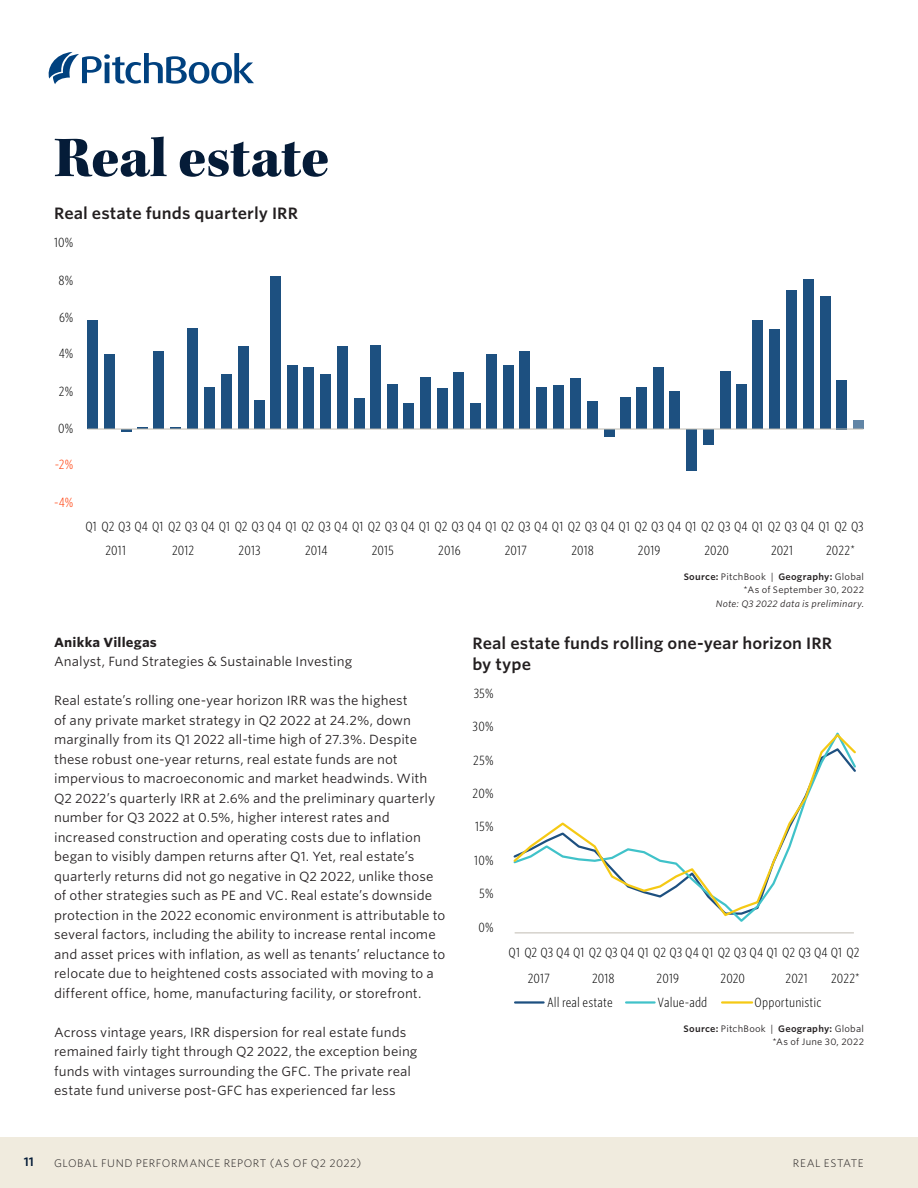
<style>
.page{position:relative;width:918px;height:1188px;background:#fff}
.page>*{position:absolute;margin:0;border:0;box-sizing:border-box;transform-origin:0 0}
.CR_H1{font:58.5px "Kepler Std Black Subh";letter-spacing:-.005em;color:#051c38}
.CR_Chart_title{font:600 15.75px/21px "Whitney S Sm";letter-spacing:.005em;color:#231f20}
.CR_Body_copy_-_runt{font:12.75px/19.5px "Whitney S Sm";letter-spacing:.005em;color:#231f20}
.t1{font:300 12.75px/24px "Whitney Cond S Sm";letter-spacing:.005em;color:#000}
.t2{font:300 12.75px "Whitney Cond S Sm";color:#ff3800}
.t3{font:600 12px "Whitney S Sm";color:#051c38}
.t4{font:300 10.5px "Whitney S Sm";letter-spacing:.05em;color:#231f20}
.t5{font:600 9px "Whitney S Sm";letter-spacing:.025em;color:#231f20}
.CR_Source_tag{font:9px "Whitney S Sm";letter-spacing:.03em;color:#231f20}
.CR_Source_tag-2{font:italic 9px "Whitney S Sm";letter-spacing:.02em;color:#231f20}
.s1{font-weight:400}
.s2{font-weight:700}
</style>
<div class="page">
<div style="left:0;top:1137px;width:918px;height:51px;background:#f0ebde"></div>
<svg style="left:49px;top:52px;width:205px;height:32px"></svg>
<div style="left:786px;top:291px;width:11px;height:138px;background:#1d5080"></div>
<div style="left:803px;top:279px;width:11px;height:150px;background:#1d5080"></div>
<div style="left:820px;top:296px;width:10px;height:133px;background:#1d5080"></div>
<div style="left:837px;top:380px;width:10px;height:49px;background:#1d5080"></div>
<div style="left:853px;top:420px;width:10px;height:9px;background:#6185a6"></div>
<div style="left:769px;top:330px;width:11px;height:99px;background:#1d5080"></div>
<div style="left:752px;top:321px;width:11px;height:108px;background:#1d5080"></div>
<div style="left:736px;top:384px;width:11px;height:45px;background:#1d5080"></div>
<div style="left:720px;top:371px;width:11px;height:58px;background:#1d5080"></div>
<div style="left:703px;top:429px;width:11px;height:16px;background:#1d5080"></div>
<div style="left:686px;top:429px;width:11px;height:42px;background:#1d5080"></div>
<div style="left:670px;top:392px;width:10px;height:37px;background:#1d5080"></div>
<div style="left:653px;top:367px;width:10px;height:62px;background:#1d5080"></div>
<div style="left:636px;top:387px;width:11px;height:42px;background:#1d5080"></div>
<div style="left:620px;top:397px;width:11px;height:32px;background:#1d5080"></div>
<div style="left:604px;top:429px;width:10px;height:7px;background:#1d5080"></div>
<div style="left:587px;top:402px;width:11px;height:27px;background:#1d5080"></div>
<div style="left:570px;top:379px;width:11px;height:50px;background:#1d5080"></div>
<div style="left:553px;top:386px;width:11px;height:43px;background:#1d5080"></div>
<div style="left:536px;top:387px;width:11px;height:42px;background:#1d5080"></div>
<div style="left:520px;top:351px;width:10px;height:78px;background:#1d5080"></div>
<div style="left:503px;top:366px;width:11px;height:63px;background:#1d5080"></div>
<div style="left:487px;top:354px;width:10px;height:75px;background:#1d5080"></div>
<div style="left:470px;top:403px;width:11px;height:26px;background:#1d5080"></div>
<div style="left:454px;top:373px;width:10px;height:56px;background:#1d5080"></div>
<div style="left:437px;top:389px;width:11px;height:40px;background:#1d5080"></div>
<div style="left:420px;top:377px;width:11px;height:52px;background:#1d5080"></div>
<div style="left:403px;top:403px;width:11px;height:26px;background:#1d5080"></div>
<div style="left:387px;top:384px;width:11px;height:45px;background:#1d5080"></div>
<div style="left:370px;top:345px;width:11px;height:84px;background:#1d5080"></div>
<div style="left:354px;top:399px;width:11px;height:30px;background:#1d5080"></div>
<div style="left:337px;top:347px;width:11px;height:82px;background:#1d5080"></div>
<div style="left:320px;top:374px;width:11px;height:55px;background:#1d5080"></div>
<div style="left:304px;top:367px;width:10px;height:62px;background:#1d5080"></div>
<div style="left:287px;top:366px;width:10px;height:63px;background:#1d5080"></div>
<div style="left:271px;top:276px;width:10px;height:153px;background:#1d5080"></div>
<div style="left:254px;top:400px;width:10px;height:29px;background:#1d5080"></div>
<div style="left:238px;top:347px;width:10px;height:82px;background:#1d5080"></div>
<div style="left:221px;top:374px;width:11px;height:55px;background:#1d5080"></div>
<div style="left:204px;top:387px;width:11px;height:42px;background:#1d5080"></div>
<div style="left:187px;top:328px;width:11px;height:101px;background:#1d5080"></div>
<div style="left:153px;top:351px;width:11px;height:78px;background:#1d5080"></div>
<svg style="left:121px;top:428px;width:27px;height:4px"></svg>
<div style="left:104px;top:354px;width:11px;height:75px;background:#1d5080"></div>
<div style="left:88px;top:321px;width:10px;height:108px;background:#1d5080"></div>
<hr style="left:88px;top:429px;width:775px;height:1px;background:#c0bcb2">
<hr style="left:515px;top:933px;width:339px;height:1px;background:#c0bcb2">
<svg style="left:513px;top:732px;width:343px;height:186px"></svg>
<hr style="left:515px;top:1001px;width:29px;height:3px;background:#1d5080">
<hr style="left:626px;top:1001px;width:29px;height:3px;background:#40c2c9">
<hr style="left:722px;top:1001px;width:30px;height:3px;background:#f5c914">
<p class="CR_H1" style="left:54px;top:124px;width:277px">Real estate</p>
<p class="CR_Chart_title" style="left:54px;top:202px;width:245px">Real estate funds quarterly IRR</p>
<p class="t1" style="left:54px;top:230px;width:21px">10%</p>
<p class="t1" style="left:59px;top:268px;width:16px">8%</p>
<p class="t1" style="left:59px;top:305px;width:16px">6%</p>
<p class="t1" style="left:59px;top:341px;width:16px">4%</p>
<p class="t1" style="left:59px;top:379px;width:16px">2%</p>
<p class="t1" style="left:58px;top:416px;width:17px">0%</p>
<p class="t2" style="left:55px;top:457px;width:20px">-2%</p>
<p class="t2" style="left:54px;top:494px;width:21px">-4%</p>
<p class="t1" style="left:105px;top:514px;width:760px;text-indent:-20px">Q1 Q2 Q3 Q4 Q1 Q2 Q3 Q4 Q1 Q2 Q3 Q4 Q1 Q2 Q3 Q4 Q1 Q2 Q3 Q4 Q1 Q2 Q3 Q4 Q1 Q2 Q3 Q4 Q1 Q2 Q3 Q4 Q1 Q2 Q3 Q4 Q1 Q2 Q3 Q4 Q1 Q2 Q3 Q4 Q1 Q2 Q3<br>2011</p>
<p class="t1" style="left:172px;top:538px;width:24px">2012</p>
<p class="t1" style="left:239px;top:538px;width:23px">2013</p>
<p class="t1" style="left:305px;top:538px;width:24px">2014</p>
<p class="t1" style="left:372px;top:538px;width:24px">2015</p>
<p class="t1" style="left:438px;top:538px;width:24px">2016</p>
<p class="t1" style="left:505px;top:538px;width:24px">2017</p>
<p class="t1" style="left:571px;top:538px;width:24px">2018</p>
<p class="t1" style="left:638px;top:538px;width:24px">2019</p>
<p class="t1" style="left:704px;top:538px;width:26px">2020</p>
<p class="t1" style="left:771px;top:538px;width:24px">2021</p>
<p class="t1" style="left:826px;top:538px;width:30px">2022*</p>
<p class="t5" style="left:684px;top:570px;width:182px">Source: <span class="s1">PitchBook |</span> Geography: <span class="s1">Global</span></p>
<p class="CR_Source_tag" style="left:744px;top:584px;width:122px">*As of September 30, 2022</p>
<p class="CR_Source_tag-2" style="left:716px;top:597px;width:150px">Note: Q3 2022 data is preliminary.</p>
<p class="CR_Body_copy_-_runt" style="left:54px;top:632px;width:300px"><span class="s2">Anikka Villegas<br></span>Analyst, Fund Strategies &amp; Sustainable Investing</p>
<p class="CR_Body_copy_-_runt" style="left:54px;top:691px;width:393px">Real estate’s rolling one-year horizon IRR was the highest<br>of any private market strategy in Q2 2022 at 24.2%, down marginally from its Q1 2022 all-time high of 27.3%. Despite these robust one-year returns, real estate funds are not impervious to macroeconomic and market headwinds. With Q2 2022’s quarterly IRR at 2.6% and the preliminary quarterly number for Q3 2022 at 0.5%, higher interest rates and increased construction and operating costs due to inflation began to visibly dampen returns after Q1. Yet, real estate’s quarterly returns did not go negative in Q2 2022, unlike those of other strategies such as PE and VC. Real estate’s downside protection in the 2022 economic environment is attributable to several factors, including the ability to increase rental income and asset prices with inflation, as well as tenants’ reluctance to relocate due to heightened costs associated with moving to a different office, home, manufacturing facility, or storefront.</p>
<p class="CR_Body_copy_-_runt" style="left:54px;top:1022px;width:365px">Across vintage years, IRR dispersion for real estate funds remained fairly tight through Q2 2022, the exception being funds with vintages surrounding the GFC. The private real estate fund universe post-GFC has experienced far less</p>
<p class="CR_Chart_title" style="left:472px;top:633px;width:361px">Real estate funds rolling one-year horizon IRR by type</p>
<p class="t1" style="left:474px;top:681px;width:21px">35%</p>
<p class="t1" style="left:473px;top:714px;width:22px">30%</p>
<p class="t1" style="left:473px;top:748px;width:22px">25%</p>
<p class="t1" style="left:473px;top:781px;width:23px">20%</p>
<p class="t1" style="left:475px;top:814px;width:20px">15%</p>
<p class="t1" style="left:474px;top:848px;width:21px">10%</p>
<p class="t1" style="left:479px;top:881px;width:16px">5%</p>
<p class="t1" style="left:478px;top:915px;width:17px">0%</p>
<p class="t1" style="left:528px;top:940px;width:333px;line-height:25.5px;text-indent:-19px">Q1 Q2 Q3 Q4 Q1 Q2 Q3 Q4 Q1 Q2 Q3 Q4 Q1 Q2 Q3 Q4 Q1 Q2 Q3 Q4 Q1 Q2<br>2017</p>
<p class="t1" style="left:592px;top:966px;width:24px">2018</p>
<p class="t1" style="left:657px;top:966px;width:24px">2019</p>
<p class="t1" style="left:721px;top:966px;width:26px">2020</p>
<p class="t1" style="left:786px;top:966px;width:24px">2021</p>
<p class="t1" style="left:831px;top:966px;width:30px">2022*</p>
<p class="t1" style="left:547px;top:990px;width:67px">All real estate</p>
<p class="t1" style="left:658px;top:990px;width:51px">Value-add</p>
<p class="t1" style="left:755px;top:990px;width:68px">Opportunistic</p>
<p class="t5" style="left:684px;top:1022px;width:182px">Source: <span class="s1">PitchBook |</span> Geography: <span class="s1">Global</span></p>
<p class="CR_Source_tag" style="left:772px;top:1035px;width:93px">*As of June 30, 2022</p>
<p class="t3" style="left:24px;top:1153px;width:12px">11</p>
<p class="t4" style="left:54px;top:1156px;width:309px">GLOBAL FUND PERFORMANCE REPORT (AS OF Q2 2022)</p>
<p class="t4" style="left:793px;top:1156px;width:72px">REAL ESTATE</p>
</div>
